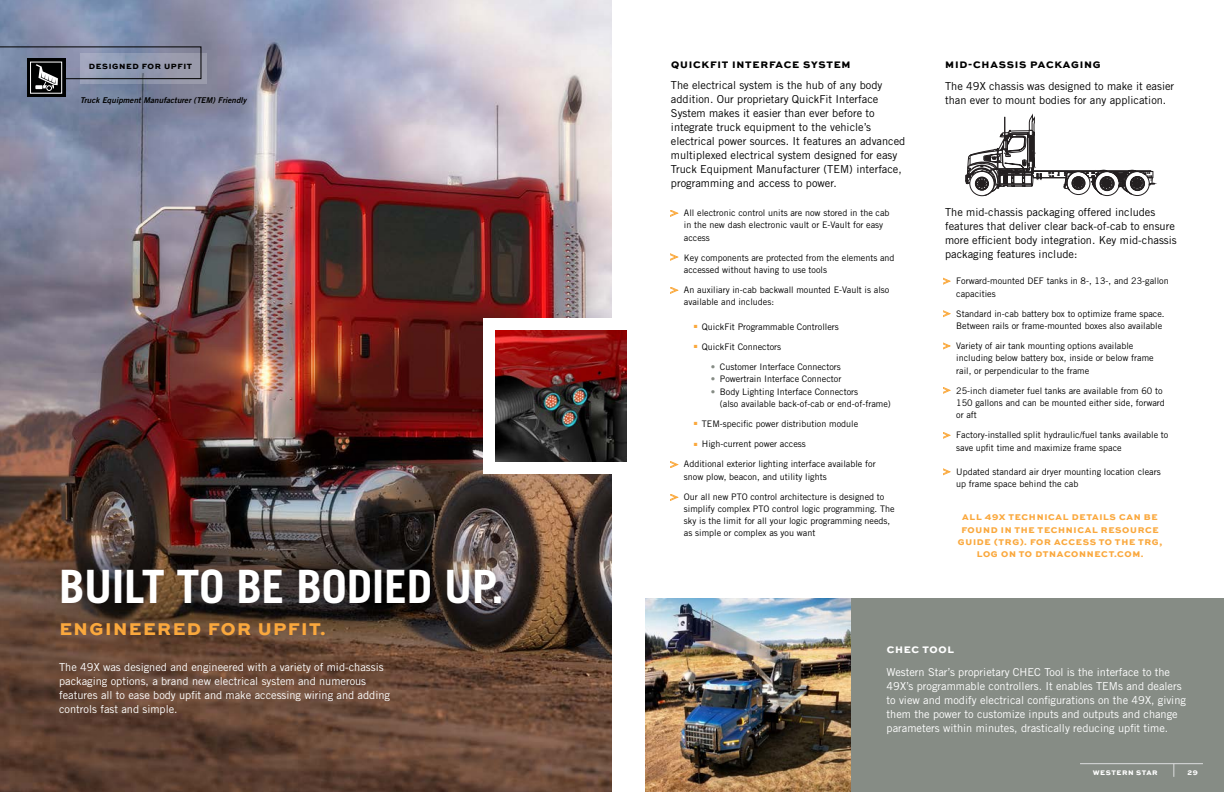
<style>
.page{position:relative;width:1224px;height:792px;background:#fff}
.page>*{position:absolute;margin:0;border:0;box-sizing:border-box;transform-origin:0 0}
.t1{font:700 46px "Trade Gothic";letter-spacing:-.01em;color:#fff}
.t2{font:800 18px "Sweet Sans Pro";letter-spacing:.08em;color:#faa83d}
.t3{font:11px/14px "Trade Gothic";color:#000}
.t4{font:11px/14px "Trade Gothic";color:#fff}
.t5{font:800 10px "Sweet Sans Pro";letter-spacing:.08em;color:#000}
.t6{font:800 10px "Sweet Sans Pro";letter-spacing:.08em;color:#fff}
.t7{font:9px/12.2px "Trade Gothic";color:#000}
.t8{font:800 8.8px/12.2px "Sweet Sans Pro";letter-spacing:.08em;color:#faa83d;text-align:center}
.t9{font:italic 8px "Trade Gothic Bold Two";letter-spacing:.01em;color:#000}
.t10{font:800 8px "Sweet Sans Pro";letter-spacing:.08em;color:#000}
.t11{font:800 7px "Sweet Sans Pro";letter-spacing:.075em;color:#fff}
.s1{color:#868c85}
</style>
<div class="page">
<img style="left:0;top:0;width:612px;height:792px">
<div style="left:29px;top:537px;width:502px;height:100px;background:#000;opacity:.75"></div>
<div style="left:80px;top:54px;width:126px;height:30px;background:#999aab"></div>
<svg style="left:27px;top:91px;width:38px;height:6px"></svg>
<svg style="left:0;top:46px;width:202px;height:45px"></svg>
<div style="left:851px;top:598px;width:373px;height:194px;background:#868c85"></div>
<hr style="left:1080px;top:763px;width:123px;height:1px;background:#dcddde">
<svg style="left:1173px;top:764px;width:1px;height:13px"></svg>
<svg style="left:671px;top:210px;width:7px;height:7px"></svg>
<svg style="left:671px;top:254px;width:7px;height:6px"></svg>
<svg style="left:671px;top:287px;width:7px;height:7px"></svg>
<svg style="left:671px;top:461px;width:7px;height:7px"></svg>
<svg style="left:671px;top:494px;width:7px;height:7px"></svg>
<img style="left:645px;top:598px;width:206px;height:194px">
<svg style="left:965px;top:115px;width:190px;height:81px"></svg>
<svg style="left:943px;top:278px;width:7px;height:7px"></svg>
<svg style="left:943px;top:311px;width:7px;height:6px"></svg>
<svg style="left:943px;top:343px;width:7px;height:6px"></svg>
<svg style="left:943px;top:387px;width:7px;height:7px"></svg>
<svg style="left:943px;top:432px;width:7px;height:7px"></svg>
<svg style="left:943px;top:469px;width:7px;height:6px"></svg>
<img style="left:496px;top:331px;width:130px;height:130px">
<p class="t10" style="left:89px;top:60px;width:105px">DESIGNED FOR UPFIT</p>
<p class="t9" style="left:80px;top:95px;width:168px">Truck Equipment Manufacturer (TEM) Friendly</p>
<h1 class="t1" style="left:59px;top:559px;width:446px">BUILT TO BE BODIED UP.</h1>
<h2 class="t2" style="left:59px;top:615px;width:268px">ENGINEERED FOR UPFIT.</h2>
<p class="t4" style="left:59px;top:660px;width:332px">The 49X was designed and engineered with a variety of mid-chassis packaging options, a brand new electrical system and numerous features all to ease body upfit and make accessing wiring and adding controls fast and simple.</p>
<p class="t5" style="left:671px;top:56px;width:181px">QUICKFIT INTERFACE SYSTEM</p>
<p class="t3" style="left:671px;top:78px;width:236px">The electrical system is the hub of any body addition. Our proprietary QuickFit Interface System makes it easier than ever before to integrate truck equipment to the vehicle’s electrical power sources. It features an advanced multiplexed electrical system designed for easy Truck Equipment Manufacturer (TEM) interface, programming and access to power.</p>
<p class="t7" style="left:684px;top:207px;width:207px">All electronic control units are now stored in the cab in the new dash electronic vault or E-Vault for easy access</p>
<p class="t7" style="left:684px;top:251px;width:212px">Key components are protected from the elements and accessed without having to use tools</p>
<p class="t7" style="left:684px;top:284px;width:207px">An auxiliary in-cab backwall mounted E-Vault is also available and includes:</p>
<p class="t7" style="left:702px;top:320px;width:138px">QuickFit Programmable Controllers</p>
<p class="t7" style="left:702px;top:341px;width:81px">QuickFit Connectors</p>
<p class="t7" style="left:711px;top:361px;width:131px"><span class="s1">•</span> Customer Interface Connectors</p>
<p class="t7" style="left:711px;top:373px;width:132px"><span class="s1">•</span> Powertrain Interface Connector</p>
<p class="t7" style="left:720px;top:385px;width:172px;text-indent:-9px"><span class="s1">•</span> Body Lighting Interface Connectors<br>(also available back-of-cab or end-of-frame)</p>
<p class="t7" style="left:702px;top:418px;width:158px">TEM-specific power distribution module</p>
<p class="t7" style="left:702px;top:438px;width:105px">High-current power access</p>
<p class="t7" style="left:684px;top:458px;width:193px">Additional exterior lighting interface available for snow plow, beacon, and utility lights</p>
<p class="t7" style="left:684px;top:490px;width:212px">Our all new PTO control architecture is designed to simplify complex PTO control logic programming. The sky is the limit for all your logic programming needs, as simple or complex as you want</p>
<p class="t5" style="left:945px;top:56px;width:157px">MID-CHASSIS PACKAGING</p>
<p class="t3" style="left:945px;top:79px;width:231px">The 49X chassis was designed to make it easier than ever to mount bodies for any application.</p>
<p class="t3" style="left:945px;top:205px;width:233px">The mid-chassis packaging offered includes features that deliver clear back-of-cab to ensure more efficient body integration. Key mid-chassis packaging features include:</p>
<p class="t7" style="left:956px;top:275px;width:214px">Forward-mounted DEF tanks in 8-, 13-, and 23-gallon capacities</p>
<p class="t7" style="left:956px;top:307px;width:210px">Standard in-cab battery box to optimize frame space.<br>Between rails or frame-mounted boxes also available</p>
<p class="t7" style="left:956px;top:340px;width:199px">Variety of air tank mounting options available including below battery box, inside or below frame rail, or perpendicular to the frame</p>
<p class="t7" style="left:956px;top:384px;width:210px">25-inch diameter fuel tanks are available from 60 to<br>150 gallons and can be mounted either side, forward or aft</p>
<p class="t7" style="left:956px;top:429px;width:214px">Factory-installed split hydraulic/fuel tanks available to save upfit time and maximize frame space</p>
<p class="t7" style="left:956px;top:466px;width:206px">Updated standard air dryer mounting location clears up frame space behind the cab</p>
<p class="t8" style="left:958px;top:511px;width:206px">ALL 49X TECHNICAL DETAILS CAN BE<br>FOUND IN THE TECHNICAL RESOURCE<br>GUIDE (TRG). FOR ACCESS TO THE TRG,<br>LOG ON TO DTNACONNECT.COM.</p>
<p class="t6" style="left:887px;top:641px;width:69px">CHEC TOOL</p>
<p class="t4" style="left:887px;top:665px;width:301px">Western Star’s proprietary CHEC Tool is the interface to the 49X’s programmable controllers. It enables TEMs and dealers to view and modify electrical configurations on the 49X, giving them the power to customize inputs and outputs and change parameters within minutes, drastically reducing upfit time.</p>
<p class="t11" style="left:1093px;top:768px;width:66px">WESTERN STAR</p>
<p class="t11" style="left:1188px;top:768px;width:12px">29</p>
</div>
